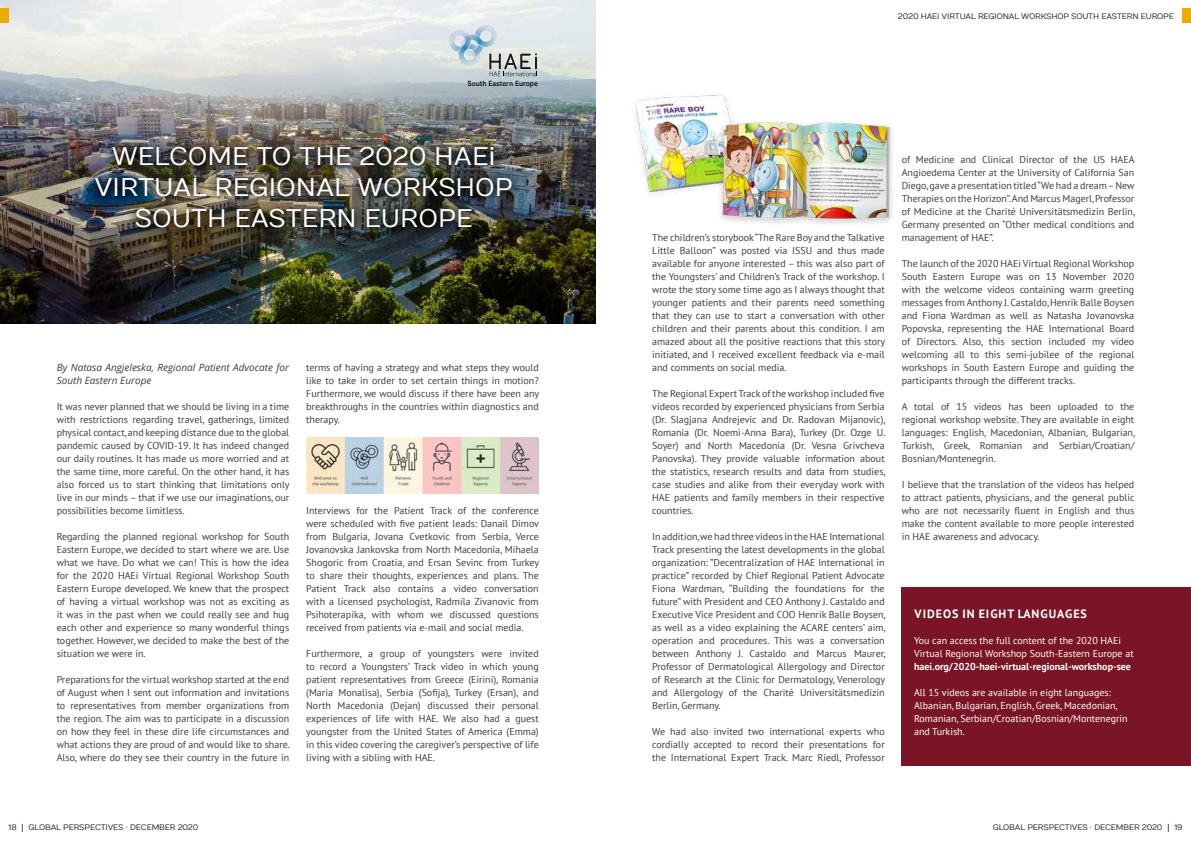
<style>
.page{position:relative;width:1191px;height:842px;background:#fff}
.page>*{position:absolute;margin:0;border:0;box-sizing:border-box;transform-origin:0 0}
.t1{font:25.5px/30.6px "Numans";color:#fff;text-align:center}
.t2{font:700 12px "PT Sans";letter-spacing:.08em;color:#fff}
.t3{font:10px/13px "PT Sans";color:#3e3d40;text-align:justify}
.t4{font:10px/13px "PT Sans";color:#fff}
.t5{font:italic 10px/13px "Open Sans";color:#3e3d40}
.t6{font:700 10px "PT Sans";color:#fff}
.t7{font:8px "Numans";letter-spacing:-.02em;color:#282829}
.t8{font:600 7.7px "Corporate S";color:#000}
</style>
<div class="page">
<img style="left:0;top:0;width:595px;height:323px">
<div style="left:86px;top:137px;width:436px;height:100px;background:#000;opacity:.9"></div>
<div style="left:0;top:9px;width:9px;height:14px;background:#ebab02"></div>
<div style="left:1182px;top:9px;width:9px;height:14px;background:#ebab02"></div>
<div style="left:901px;top:587px;width:290px;height:179px;background:#791526"></div>
<img style="left:306px;top:437px;width:233px;height:56px">
<img style="left:634px;top:94px;width:258px;height:130px">
<svg style="left:449px;top:25px;width:88px;height:51px;background:#c4d0d3"></svg>
<p class="t8" style="left:467px;top:79px;width:72px">South Eastern Europe</p>
<h1 class="t1" style="left:94px;top:142px;width:420px">WELCOME TO THE 2020 HAEi<br>VIRTUAL REGIONAL WORKSHOP<br>SOUTH EASTERN EUROPE</h1>
<p class="t5" style="left:57px;top:361px;width:234px">By Natasa Angjeleska, Regional Patient Advocate for<br>South Eastern Europe</p>
<p class="t3" style="left:57px;top:400px;width:234px">It was never planned that we should be living in a time with restrictions regarding travel, gatherings, limited physical contact, and keeping distance due to the global pandemic caused by COVID-19. It has indeed changed our daily routines. It has made us more worried and at the same time, more careful. On the other hand, it has also forced us to start thinking that limitations only live in our minds – that if we use our imaginations, our possibilities become limitless.</p>
<p class="t3" style="left:57px;top:530px;width:234px">Regarding the planned regional workshop for South Eastern Europe, we decided to start where we are. Use what we have. Do what we can! This is how the idea for the 2020 HAEi Virtual Regional Workshop South Eastern Europe developed. We knew that the prospect of having a virtual workshop was not as exciting as it was in the past when we could really see and hug each other and experience so many wonderful things together. However, we decided to make the best of the situation we were in.</p>
<p class="t3" style="left:57px;top:673px;width:235px">Preparations for the virtual workshop started at the end of August when I sent out information and invitations to representatives from member organizations from the region. The aim was to participate in a discussion on how they feel in these dire life circumstances and what actions they are proud of and would like to share.<br>Also, where do they see their country in the future in</p>
<p class="t3" style="left:306px;top:361px;width:234px">terms of having a strategy and what steps they would like to take in order to set certain things in motion?<br>Furthermore, we would discuss if there have been any breakthroughs in the countries within diagnostics and therapy.</p>
<p class="t3" style="left:306px;top:504px;width:234px">Interviews for the Patient Track of the conference were scheduled with five patient leads: Danail Dimov from Bulgaria, Jovana Cvetkovic from Serbia, Verce Jovanovska Jankovska from North Macedonia, Mihaela Shogoric from Croatia, and Ersan Sevinc from Turkey to share their thoughts, experiences and plans. The Patient Track also contains a video conversation with a licensed psychologist, Radmila Zivanovic from Psihoterapika, with whom we discussed questions received from patients via e-mail and social media.</p>
<p class="t3" style="left:306px;top:647px;width:234px">Furthermore, a group of youngsters were invited to record a Youngsters’ Track video in which young patient representatives from Greece (Eirini), Romania (Maria Monalisa), Serbia (Sofija), Turkey (Ersan), and North Macedonia (Dejan) discussed their personal experiences of life with HAE. We also had a guest youngster from the United States of America (Emma) in this video covering the caregiver’s perspective of life living with a sibling with HAE.</p>
<p class="t7" style="left:898px;top:12px;width:277px">2020 HAEi VIRTUAL REGIONAL WORKSHOP SOUTH EASTERN EUROPE</p>
<p class="t3" style="left:652px;top:231px;width:234px">The children’s storybook “The Rare Boy and the Talkative Little Balloon” was posted via ISSU and thus made available for anyone interested – this was also part of the Youngsters’ and Children’s Track of the workshop. I wrote the story some time ago as I always thought that younger patients and their parents need something that they can use to start a conversation with other children and their parents about this condition. I am amazed about all the positive reactions that this story initiated, and I received excellent feedback via e-mail and comments on social media.</p>
<p class="t3" style="left:652px;top:387px;width:235px">The Regional Expert Track of the workshop included five videos recorded by experienced physicians from Serbia (Dr. Slagjana Andrejevic and Dr. Radovan Mijanovic), Romania (Dr. Noemi-Anna Bara), Turkey (Dr. Ozge U.<br>Soyer) and North Macedonia (Dr. Vesna Grivcheva Panovska). They provide valuable information about the statistics, research results and data from studies, case studies and alike from their everyday work with HAE patients and family members in their respective countries.</p>
<p class="t3" style="left:652px;top:530px;width:235px">In addition, we had three videos in the HAE International Track presenting the latest developments in the global organization: ”Decentralization of HAE International in practice” recorded by Chief Regional Patient Advocate Fiona Wardman, “Building the foundations for the future” with President and CEO Anthony J. Castaldo and Executive Vice President and COO Henrik Balle Boysen, as well as a video explaining the ACARE centers’ aim, operation and procedures. This was a conversation between Anthony J. Castaldo and Marcus Maurer, Professor of Dermatological Allergology and Director of Research at the Clinic for Dermatology, Venerology and Allergology of the Charité Universitätsmedizin Berlin, Germany.</p>
<p class="t3" style="left:652px;top:725px;width:234px">We had also invited two international experts who cordially accepted to record their presentations for the International Expert Track. Marc Riedl, Professor</p>
<p class="t3" style="left:901px;top:153px;width:235px">of Medicine and Clinical Director of the US HAEA Angioedema Center at the University of California San Diego, gave a presentation titled “We had a dream – New Therapies on the Horizon”. And Marcus Magerl, Professor of Medicine at the Charité Universitätsmedizin Berlin, Germany presented on “Other medical conditions and management of HAE”.</p>
<p class="t3" style="left:901px;top:257px;width:234px">The launch of the 2020 HAEi Virtual Regional Workshop South Eastern Europe was on 13 November 2020 with the welcome videos containing warm greeting messages from Anthony J. Castaldo, Henrik Balle Boysen and Fiona Wardman as well as Natasha Jovanovska Popovska, representing the HAE International Board of Directors. Also, this section included my video welcoming all to this semi-jubilee of the regional workshops in South Eastern Europe and guiding the participants through the different tracks.</p>
<p class="t3" style="left:901px;top:400px;width:235px">A total of 15 videos has been uploaded to the regional workshop website. They are available in eight languages: English, Macedonian, Albanian, Bulgarian, Turkish, Greek, Romanian and Serbian/Croatian/ Bosnian/Montenegrin.</p>
<p class="t3" style="left:901px;top:478px;width:234px">I believe that the translation of the videos has helped to attract patients, physicians, and the general public who are not necessarily fluent in English and thus make the content available to more people interested in HAE awareness and advocacy.</p>
<p class="t2" style="left:914px;top:606px;width:174px">VIDEOS IN EIGHT LANGUAGES</p>
<p class="t4" style="left:914px;top:634px;width:221px">You can access the full content of the 2020 HAEi<br>Virtual Regional Workshop South-Eastern Europe at</p>
<p class="t6" style="left:914px;top:660px;width:218px">haei.org/2020-haei-virtual-regional-workshop-see</p>
<p class="t4" style="left:914px;top:686px;width:215px">All 15 videos are available in eight languages:<br>Albanian, Bulgarian, English, Greek, Macedonian, Romanian, Serbian/Croatian/Bosnian/Montenegrin and Turkish.</p>
<p class="t7" style="left:9px;top:822px;width:191px">18 ⎮ GLOBAL PERSPECTIVES · DECEMBER 2020</p>
<p class="t7" style="left:992px;top:822px;width:191px">GLOBAL PERSPECTIVES · DECEMBER 2020 ⎮ 19</p>
</div>
